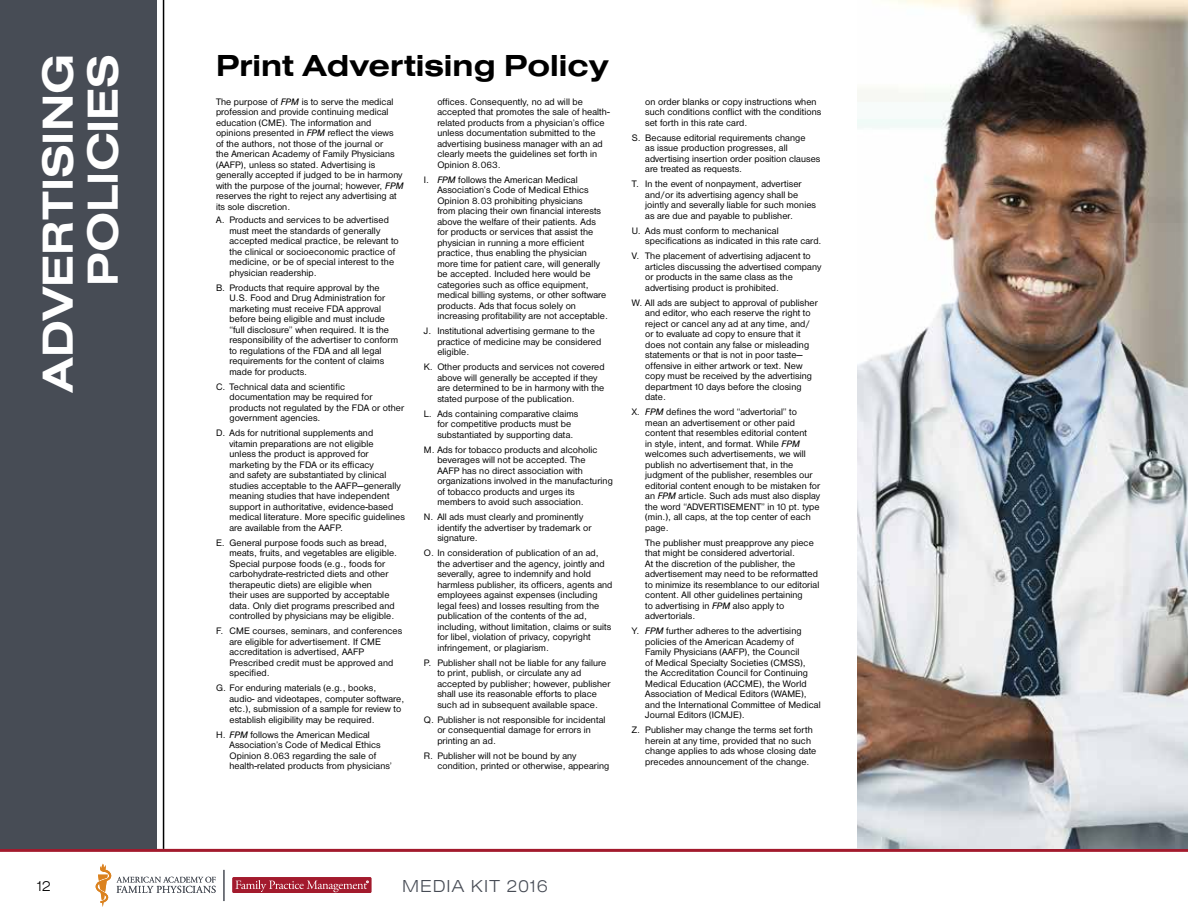
<style>
.page{position:relative;width:1188px;height:918px;background:#fff}
.page>*{position:absolute;margin:0;border:0;box-sizing:border-box;transform-origin:0 0}
.t1{font:45px/45px "Nimbus San D Bold Exte";color:#fff;text-align:right}
.t2{font:31.5px "Nimbus San D Bold Exte";color:#000}
.t3{font:18px "Nimbus San D Ligh Exte";letter-spacing:.05em;color:#474c55}
.t4{font:15px "Nimbus San D Ligh Exte";color:#000}
.t5{font:9.75px/10.5px "Nimbus San D";letter-spacing:.01em;color:#000}
.s1{font-style:italic}
</style>
<div class="page">
<hr style="left:0;top:849px;width:1188px;height:3px;background:#a31a2d">
<svg style="left:117px;top:877px;width:99px;height:16px"></svg>
<div style="left:232px;top:877px;width:139px;height:16px;background:#a31a2d"></div>
<svg style="left:235px;top:880px;width:133px;height:12px"></svg>
<svg style="left:96px;top:864px;width:15px;height:43px"></svg>
<hr style="left:224px;top:870px;width:1px;height:31px;background:#474c55">
<div style="left:0;top:0;width:157px;height:849px;background:#474c55"></div>
<img style="left:857px;top:0;width:331px;height:849px">
<hr style="left:163px;top:0;width:1px;height:849px;background:#000">
<h1 class="t1" style="left:36px;top:393px;width:340px;rotate:-90deg">ADVERTISING<br>POLICIES</h1>
<h3 class="t4" style="left:38px;top:877px;width:15px">12</h3>
<h2 class="t2" style="left:216px;top:47px;width:394px">Print Advertising Policy</h2>
<p class="t5" style="left:216px;top:96px;width:189px">The purpose of <span class="s1">FPM</span> is to serve the medical profession and provide continuing medical education (CME). The information and opinions presented in <span class="s1">FPM</span> reflect the views of the authors, not those of the journal or<br>the American Academy of Family Physicians (AAFP), unless so stated. Advertising is generally accepted if judged to be in harmony with the purpose of the journal; however, <span class="s1">FPM </span>reserves the right to reject any advertising at its sole discretion.</p>
<p class="t5" style="left:230px;top:215px;width:171px;text-indent:-14px">A. Products and services to be advertised must meet the standards of generally accepted medical practice, be relevant to the clinical or socioeconomic practice of medicine, or be of special interest to the physician readership.</p>
<p class="t5" style="left:230px;top:282px;width:170px;text-indent:-14px">B. Products that require approval by the U.S. Food and Drug Administration for marketing must receive FDA approval before being eligible and must include “full disclosure” when required. It is the responsibility of the advertiser to conform to regulations of the FDA and all legal requirements for the content of claims made for products.</p>
<p class="t5" style="left:230px;top:381px;width:176px;text-indent:-14px">C. Technical data and scientific documentation may be required for products not regulated by the FDA or other government agencies.</p>
<p class="t5" style="left:230px;top:428px;width:177px;text-indent:-14px">D. Ads for nutritional supplements and<br>vitamin preparations are not eligible<br>unless the product is approved for marketing by the FDA or its efficacy<br>and safety are substantiated by clinical studies acceptable to the AAFP—generally meaning studies that have independent support in authoritative, evidence-based medical literature. More specific guidelines are available from the AAFP.</p>
<p class="t5" style="left:230px;top:537px;width:169px;text-indent:-14px">E. General purpose foods such as bread, meats, fruits, and vegetables are eligible.<br>Special purpose foods (e.g., foods for carbohydrate-restricted diets and other therapeutic diets) are eligible when<br>their uses are supported by acceptable data. Only diet programs prescribed and controlled by physicians may be eligible.</p>
<p class="t5" style="left:230px;top:626px;width:174px;text-indent:-14px">F. CME courses, seminars, and conferences are eligible for advertisement. If CME accreditation is advertised, AAFP Prescribed credit must be approved and specified.</p>
<p class="t5" style="left:230px;top:683px;width:176px;text-indent:-14px">G. For enduring materials (e.g., books,<br>audio- and videotapes, computer software, etc.), submission of a sample for review to establish eligibility may be required.</p>
<p class="t5" style="left:230px;top:729px;width:164px;text-indent:-14px">H. <span class="s1">FPM</span> follows the American Medical Association’s Code of Medical Ethics Opinion 8.063 regarding the sale of health-related products from physicians’</p>
<p class="t5" style="left:437px;top:96px;width:174px">offices. Consequently, no ad will be accepted that promotes the sale of health&shy;related products from a physician’s office unless documentation submitted to the advertising business manager with an ad clearly meets the guidelines set forth in Opinion 8.063.</p>
<p class="t5" style="left:437px;top:174px;width:172px;text-indent:-13px">I. <span class="s1">FPM</span> follows the American Medical Association’s Code of Medical Ethics Opinion 8.03 prohibiting physicians<br>from placing their own financial interests above the welfare of their patients. Ads for products or services that assist the physician in running a more efficient practice, thus enabling the physician more time for patient care, will generally be accepted. Included here would be categories such as office equipment, medical billing systems, or other software products. Ads that focus solely on increasing profitability are not acceptable.</p>
<p class="t5" style="left:437px;top:326px;width:165px;text-indent:-14px">J. Institutional advertising germane to the practice of medicine may be considered eligible.</p>
<p class="t5" style="left:437px;top:362px;width:169px;text-indent:-14px">K. Other products and services not covered above will generally be accepted if they are determined to be in harmony with the stated purpose of the publication.</p>
<p class="t5" style="left:437px;top:408px;width:143px;text-indent:-14px">L. Ads containing comparative claims for competitive products must be substantiated by supporting data.</p>
<p class="t5" style="left:437px;top:444px;width:177px;text-indent:-14px">M. Ads for tobacco products and alcoholic beverages will not be accepted. The<br>AAFP has no direct association with organizations involved in the manufacturing of tobacco products and urges its members to avoid such association.</p>
<p class="t5" style="left:437px;top:512px;width:155px;text-indent:-14px">N. All ads must clearly and prominently identify the advertiser by trademark or signature.</p>
<p class="t5" style="left:437px;top:548px;width:177px;text-indent:-14px">O. In consideration of publication of an ad, the advertiser and the agency, jointly and severally, agree to indemnify and hold harmless publisher, its officers, agents and employees against expenses (including legal fees) and losses resulting from the publication of the contents of the ad, including, without limitation, claims or suits for libel, violation of privacy, copyright infringement, or plagiarism.</p>
<p class="t5" style="left:437px;top:657px;width:175px;text-indent:-14px">P. Publisher shall not be liable for any failure to print, publish, or circulate any ad accepted by publisher; however, publisher shall use its reasonable efforts to place such ad in subsequent available space.</p>
<p class="t5" style="left:437px;top:714px;width:170px;text-indent:-14px">Q. Publisher is not responsible for incidental or consequential damage for errors in printing an ad.</p>
<p class="t5" style="left:437px;top:750px;width:173px;text-indent:-14px">R. Publisher will not be bound by any condition, printed or otherwise, appearing</p>
<p class="t5" style="left:645px;top:96px;width:178px">on order blanks or copy instructions when such conditions conflict with the conditions set forth in this rate card.</p>
<p class="t5" style="left:645px;top:132px;width:177px;text-indent:-14px">S. Because editorial requirements change<br>as issue production progresses, all advertising insertion order position clauses are treated as requests.</p>
<p class="t5" style="left:645px;top:179px;width:172px;text-indent:-14px">T. In the event of nonpayment, advertiser and/or its advertising agency shall be jointly and severally liable for such monies as are due and payable to publisher.</p>
<p class="t5" style="left:645px;top:225px;width:178px;text-indent:-14px">U. Ads must conform to mechanical specifications as indicated in this rate card.</p>
<p class="t5" style="left:645px;top:251px;width:177px;text-indent:-14px">V. The placement of advertising adjacent to articles discussing the advertised company or products in the same class as the advertising product is prohibited.</p>
<p class="t5" style="left:645px;top:297px;width:174px;text-indent:-14px">W. All ads are subject to approval of publisher and editor, who each reserve the right to reject or cancel any ad at any time, and/ or to evaluate ad copy to ensure that it does not contain any false or misleading statements or that is not in poor taste— offensive in either artwork or text. New copy must be received by the advertising department 10 days before the closing date.</p>
<p class="t5" style="left:645px;top:407px;width:176px;text-indent:-14px">X. <span class="s1">FPM</span> defines the word “advertorial” to mean an advertisement or other paid content that resembles editorial content<br>in style, intent, and format. While <span class="s1">FPM </span>welcomes such advertisements, we will publish no advertisement that, in the judgment of the publisher, resembles our editorial content enough to be mistaken for an <span class="s1">FPM</span> article. Such ads must also display the word “ADVERTISEMENT” in 10 pt. type (min.), all caps, at the top center of each page.</p>
<p class="t5" style="left:645px;top:537px;width:176px">The publisher must preapprove any piece that might be considered advertorial.<br>At the discretion of the publisher, the advertisement may need to be reformatted to minimize its resemblance to our editorial content. All other guidelines pertaining<br>to advertising in <span class="s1">FPM</span> also apply to advertorials.</p>
<p class="t5" style="left:645px;top:626px;width:177px;text-indent:-14px">Y. <span class="s1">FPM</span> further adheres to the advertising policies of the American Academy of Family Physicians (AAFP), the Council<br>of Medical Specialty Societies (CMSS), the Accreditation Council for Continuing Medical Education (ACCME), the World Association of Medical Editors (WAME), and the International Committee of Medical Journal Editors (ICMJE).</p>
<p class="t5" style="left:645px;top:725px;width:173px;text-indent:-14px">Z. Publisher may change the terms set forth herein at any time, provided that no such change applies to ads whose closing date precedes announcement of the change.</p>
<h3 class="t3" style="left:402px;top:876px;width:147px">MEDIA KIT 2016</h3>
</div>
